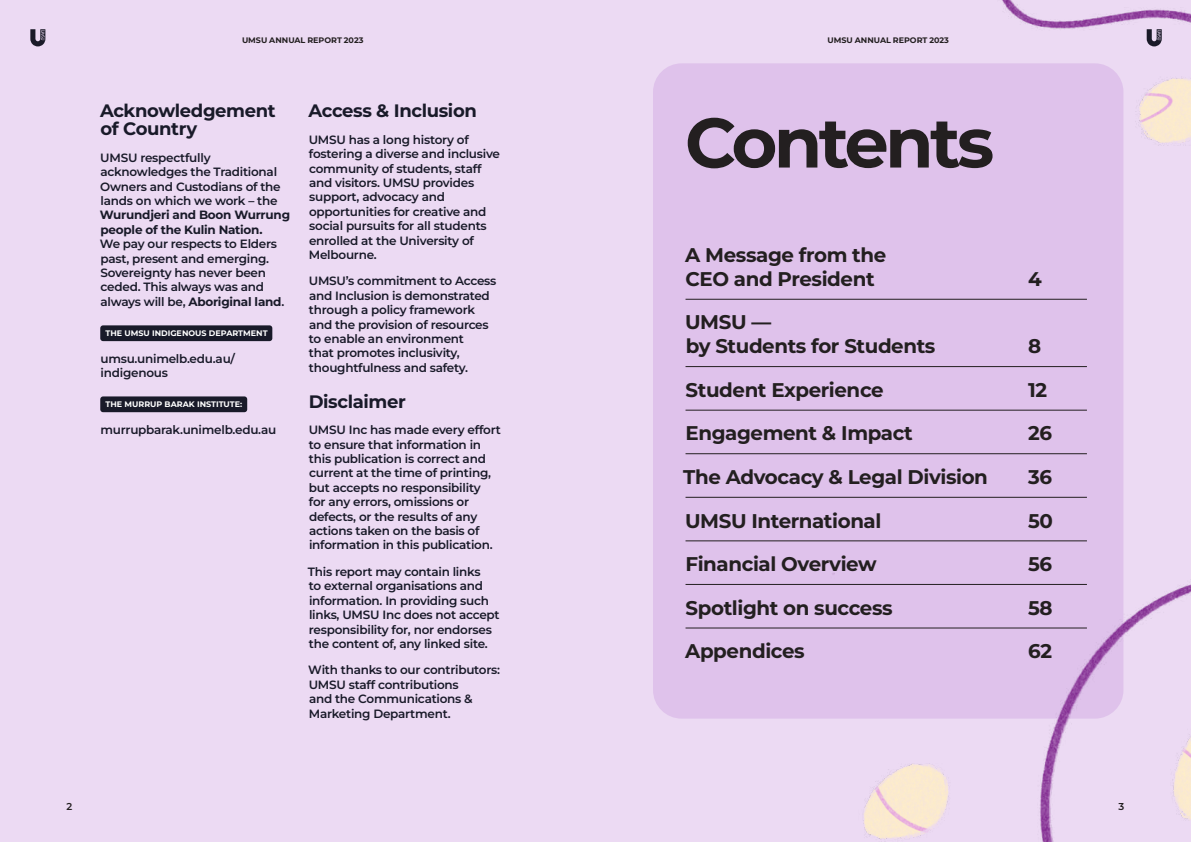
<style>
.page{position:relative;width:1191px;height:842px;background:#fff}
.page>*{position:absolute;margin:0;border:0;box-sizing:border-box;transform-origin:0 0}
.t1{font:700 70px "Montserrat";letter-spacing:-.05em;color:#231f20}
.t2{font:700 19.8px/23.8px "Montserrat";letter-spacing:-.02em;color:#231f20}
.t3{font:700 18px/18px "Montserrat";letter-spacing:-.02em;color:#191a29}
.t4{font:600 12px/14.4px "Montserrat";letter-spacing:-.02em;color:#191a29}
.t5{font:700 12px/14.4px "Montserrat";letter-spacing:-.02em;color:#191a29}
.t6{font:600 10px "Montserrat";color:#231f20}
.t7{font:700 8px "Montserrat";color:#fff}
.t8{font:700 8px "Montserrat";color:#231f20}
.s1{font-weight:700}
</style>
<div class="page">
<div style="left:0;top:0;width:595px;height:842px;background:#ecdaf3"></div>
<div style="left:595px;top:0;width:596px;height:842px;background:#ecdaf3"></div>
<div style="left:653px;top:63px;width:470px;height:656px;background:#dfc2eb;border-radius:29px"></div>
<img style="left:731px;top:0;width:460px;height:842px">
<svg style="left:1146px;top:29px;width:15px;height:17px"></svg>
<svg style="left:30px;top:29px;width:15px;height:17px"></svg>
<div style="left:100px;top:325px;width:172px;height:16px;background:#191a29;border-radius:3px"></div>
<div style="left:100px;top:396px;width:147px;height:16px;background:#191a29;border-radius:3px"></div>
<hr style="left:685px;top:299px;width:402px;height:1px;background:#231f20">
<hr style="left:685px;top:366px;width:402px;height:1px;background:#231f20">
<hr style="left:685px;top:410px;width:402px;height:1px;background:#231f20">
<hr style="left:685px;top:453px;width:402px;height:1px;background:#231f20">
<hr style="left:685px;top:497px;width:402px;height:1px;background:#231f20">
<hr style="left:685px;top:540px;width:402px;height:1px;background:#231f20">
<hr style="left:685px;top:584px;width:402px;height:1px;background:#231f20">
<hr style="left:685px;top:627px;width:402px;height:1px;background:#231f20">
<p class="t8" style="left:242px;top:35px;width:123px">UMSU ANNUAL REPORT 2023</p>
<p class="t8" style="left:827px;top:35px;width:123px">UMSU ANNUAL REPORT 2023</p>
<h3 class="t3" style="left:100px;top:102px;width:177px">Acknowledgement of Country</h3>
<p class="t4" style="left:100px;top:150px;width:182px">UMSU respectfully acknowledges the Traditional<br>Owners and Custodians of the lands on which we work – the</p>
<p class="t5" style="left:100px;top:208px;width:192px">Wurundjeri and Boon Wurrung people of the Kulin Nation.</p>
<p class="t4" style="left:100px;top:236px;width:186px">We pay our respects to Elders past, present and emerging.<br>Sovereignty has never been ceded. This always was and always will be, <span class="s1">Aboriginal land</span>.</p>
<p class="t7" style="left:105px;top:328px;width:164px">THE UMSU INDIGENOUS DEPARTMENT</p>
<p class="t4" style="left:100px;top:351px;width:136px">umsu.unimelb.edu.au/ indigenous</p>
<p class="t7" style="left:105px;top:399px;width:138px">THE MURRUP BARAK INSTITUTE:</p>
<p class="t4" style="left:100px;top:422px;width:177px">murrupbarak.unimelb.edu.au</p>
<h3 class="t3" style="left:308px;top:102px;width:170px">Access &amp; Inclusion</h3>
<p class="t4" style="left:309px;top:132px;width:193px">UMSU has a long history of fostering a diverse and inclusive community of students, staff and visitors. UMSU provides support, advocacy and opportunities for creative and social pursuits for all students enrolled at the University of<br>Melbourne.</p>
<p class="t4" style="left:309px;top:274px;width:189px">UMSU’s commitment to Access and Inclusion is demonstrated through a policy framework and the provision of resources to enable an environment<br>that promotes inclusivity, thoughtfulness and safety.</p>
<h3 class="t3" style="left:309px;top:392px;width:99px">Disclaimer</h3>
<p class="t4" style="left:309px;top:422px;width:193px">UMSU Inc has made every effort to ensure that information in this publication is correct and current at the time of printing, but accepts no responsibility<br>for any errors, omissions or defects, or the results of any actions taken on the basis of information in this publication.</p>
<p class="t4" style="left:308px;top:564px;width:193px">This report may contain links<br>to external organisations and information. In providing such links, UMSU Inc does not accept responsibility for, nor endorses the content of, any linked site.</p>
<p class="t4" style="left:308px;top:662px;width:193px">With thanks to our contributors:<br>UMSU staff contributions<br>and the Communications &amp;<br>Marketing Department.</p>
<h1 class="t1" style="left:685px;top:96px;width:311px">Contents</h1>
<h2 class="t2" style="left:685px;top:243px;width:203px">A Message from the<br>CEO and President</h2>
<h2 class="t2" style="left:685px;top:310px;width:252px">UMSU —<br>by Students for Students</h2>
<h2 class="t2" style="left:1028px;top:266px;width:15px">4</h2>
<h2 class="t2" style="left:1028px;top:334px;width:15px">8</h2>
<h2 class="t2" style="left:685px;top:377px;width:200px">Student Experience</h2>
<h2 class="t2" style="left:1028px;top:377px;width:21px">12</h2>
<h2 class="t2" style="left:685px;top:421px;width:229px">Engagement &amp; Impact</h2>
<h2 class="t2" style="left:1028px;top:421px;width:25px">26</h2>
<h2 class="t2" style="left:683px;top:464px;width:306px">The Advocacy &amp; Legal Division</h2>
<h2 class="t2" style="left:1028px;top:464px;width:25px">36</h2>
<h2 class="t2" style="left:685px;top:508px;width:198px">UMSU International</h2>
<h2 class="t2" style="left:1028px;top:508px;width:26px">50</h2>
<h2 class="t2" style="left:685px;top:552px;width:193px">Financial Overview</h2>
<h2 class="t2" style="left:1028px;top:552px;width:25px">56</h2>
<h2 class="t2" style="left:685px;top:595px;width:209px">Spotlight on success</h2>
<h2 class="t2" style="left:1028px;top:595px;width:26px">58</h2>
<h2 class="t2" style="left:685px;top:639px;width:121px">Appendices</h2>
<h2 class="t2" style="left:1028px;top:639px;width:25px">62</h2>
<p class="t6" style="left:67px;top:800px;width:7px">2</p>
<p class="t6" style="left:1118px;top:800px;width:7px">3</p>
</div>
